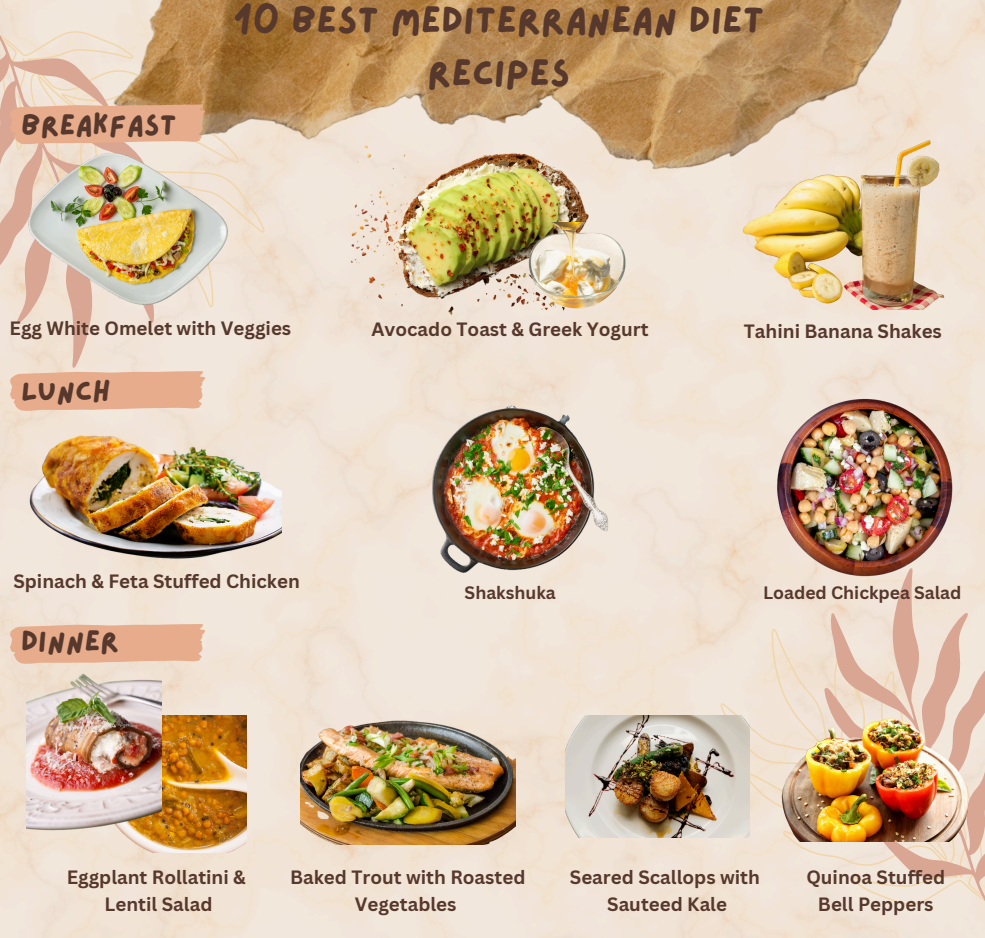
<style>
.page{position:relative;width:985px;height:938px;background:#fff}
.page>*{position:absolute;margin:0;border:0;box-sizing:border-box;transform-origin:0 0}
.t1{font:37.75px/52.5px "Lazydog";color:#57382d;text-align:center}
.t2{font:29.5px "Lazydog";color:#57382d}
.t3{font:700 18.75px/26.2px "Canva Sans";color:#57382d;text-align:center}
.t4{font:700 17.5px "Canva Sans";color:#57382d}
</style>
<div class="page">
<div style="left:0;top:0;width:984px;height:937px;background:#f1e4d7"></div>
<svg style="left:720px;top:628px;width:264px;height:276px;background:#f0e3d5"></svg>
<svg style="left:824px;top:568px;width:160px;height:334px;background:#e9d1c1"></svg>
<svg style="left:0;top:31px;width:264px;height:276px;background:#efe0d0"></svg>
<svg style="left:0;top:33px;width:161px;height:335px;background:#ecd7c7"></svg>
<img style="left:5px;top:149px;width:243px;height:163px">
<img style="left:350px;top:170px;width:268px;height:150px">
<img style="left:499px;top:222px;width:169px;height:112px">
<img style="left:720px;top:134px;width:233px;height:176px">
<img style="left:681px;top:393px;width:288px;height:194px">
<img style="left:5px;top:371px;width:276px;height:196px">
<img style="left:161px;top:715px;width:85px;height:137px">
<img style="left:26px;top:664px;width:135px;height:188px">
<img style="left:300px;top:702px;width:215px;height:142px">
<img style="left:565px;top:715px;width:184px;height:122px">
<img style="left:776px;top:714px;width:191px;height:127px">
<img style="left:350px;top:384px;width:297px;height:198px">
<img style="left:111px;top:0;width:797px;height:170px">
<svg style="left:9px;top:104px;width:196px;height:41px;background:#e5af90"></svg>
<svg style="left:9px;top:624px;width:196px;height:40px;background:#e7b193"></svg>
<svg style="left:9px;top:371px;width:196px;height:40px;background:#e7b293"></svg>
<h2 class="t2" style="left:21px;top:111px;width:157px">BREAKFAST</h2>
<p class="t1" style="left:233px;top:-4px;width:533px">10 BEST MEDITERRANEAN DIET<br>RECIPES</p>
<p class="t3" style="left:10px;top:314px;width:283px">Egg White Omelet with Veggies</p>
<p class="t2" style="left:21px;top:377px;width:92px">LUNCH</p>
<p class="t3" style="left:13px;top:567px;width:288px">Spinach &amp; Feta Stuffed Chicken</p>
<p class="t2" style="left:21px;top:627px;width:100px">DINNER</p>
<p class="t3" style="left:371px;top:316px;width:278px">Avocado Toast &amp; Greek Yogurt</p>
<p class="t3" style="left:743px;top:317px;width:199px">Tahini Banana Shakes</p>
<p class="t4" style="left:464px;top:580px;width:93px">Shakshuka</p>
<p class="t4" style="left:763px;top:580px;width:200px">Loaded Chickpea Salad</p>
<p class="t3" style="left:67px;top:864px;width:180px">Eggplant Rollatini &amp;</p>
<h2 class="t3" style="left:105px;top:890px;width:109px">Lentil Salad</h2>
<p class="t3" style="left:290px;top:864px;width:237px">Baked Trout with Roasted<br>Vegetables</p>
<p class="t3" style="left:569px;top:864px;width:191px">Seared Scallops with</p>
<p class="t3" style="left:607px;top:890px;width:121px">Sauteed Kale</p>
<p class="t3" style="left:806px;top:864px;width:140px">Quinoa Stuffed</p>
<p class="t3" style="left:817px;top:890px;width:117px">Bell Peppers</p>
</div>
